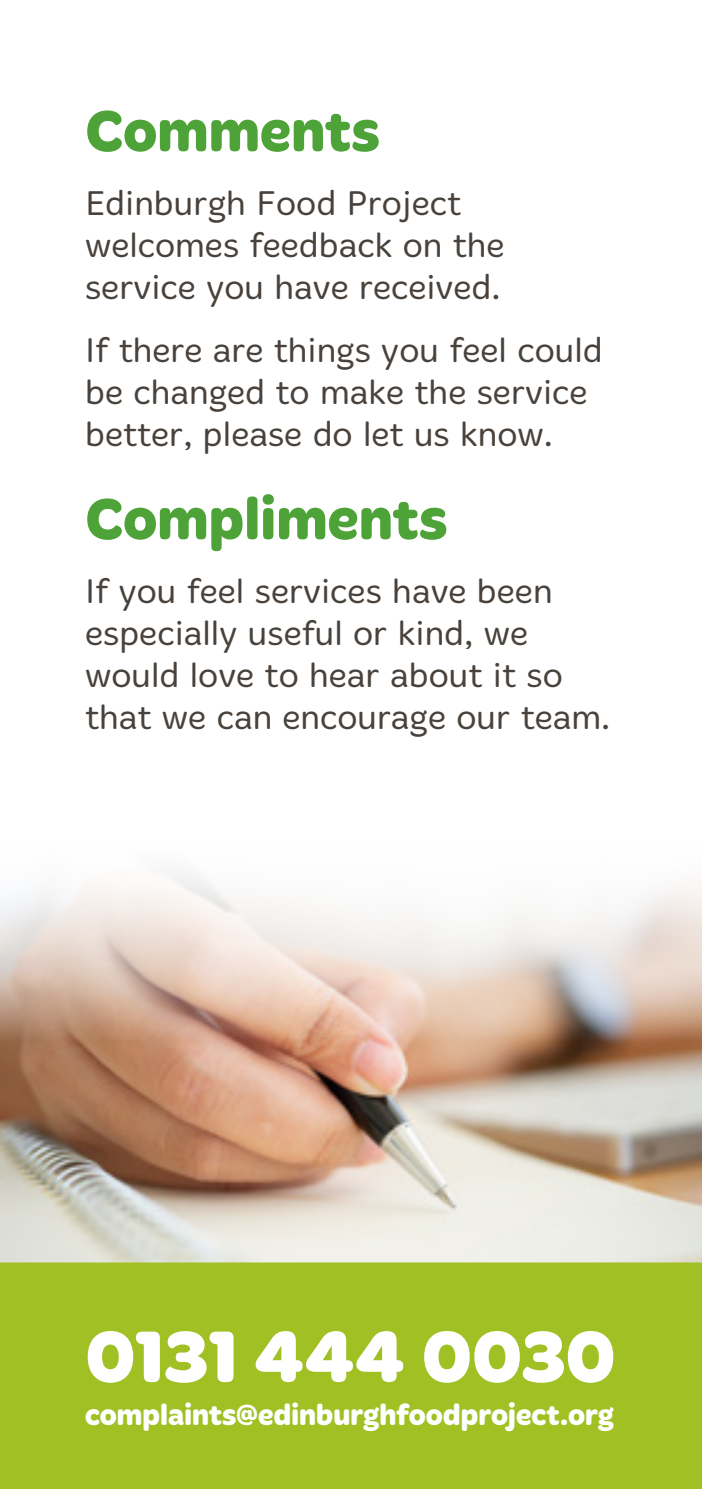
<style>
.page{position:relative;width:702px;height:1489px;background:#fff}
.page>*{position:absolute;margin:0;border:0;box-sizing:border-box;transform-origin:0 0}
.t1{font:700 75px "Merge";letter-spacing:-.015em;color:#fff}
.t2{font:700 60px "Merge";color:#4ea338}
.t3{font:300 35px/42px "Merge";color:#49423c}
.t4{font:700 30px "Merge";letter-spacing:-.005em;color:#fff}
</style>
<div class="page">
<div style="left:0;top:1261px;width:702px;height:227px;background:#a1c024"></div>
<img style="left:0;top:873px;width:702px;height:388px">
<h2 class="t2" style="left:85px;top:96px;width:296px">Comments</h2>
<p class="t3" style="left:85px;top:182px;width:421px">Edinburgh Food Project welcomes feedback on the service you have received.</p>
<p class="t3" style="left:85px;top:330px;width:519px">If there are things you feel could be changed to make the service better, please do let us know.</p>
<h2 class="t2" style="left:85px;top:484px;width:364px">Compliments</h2>
<p class="t3" style="left:85px;top:570px;width:526px">If you feel services have been especially useful or kind, we would love to hear about it so that we can encourage our team.</p>
<h1 class="t1" style="left:85px;top:1313px;width:532px">0131 444 0030</h1>
<p class="t4" style="left:85px;top:1397px;width:530px">complaints@edinburghfoodproject.org</p>
</div>
